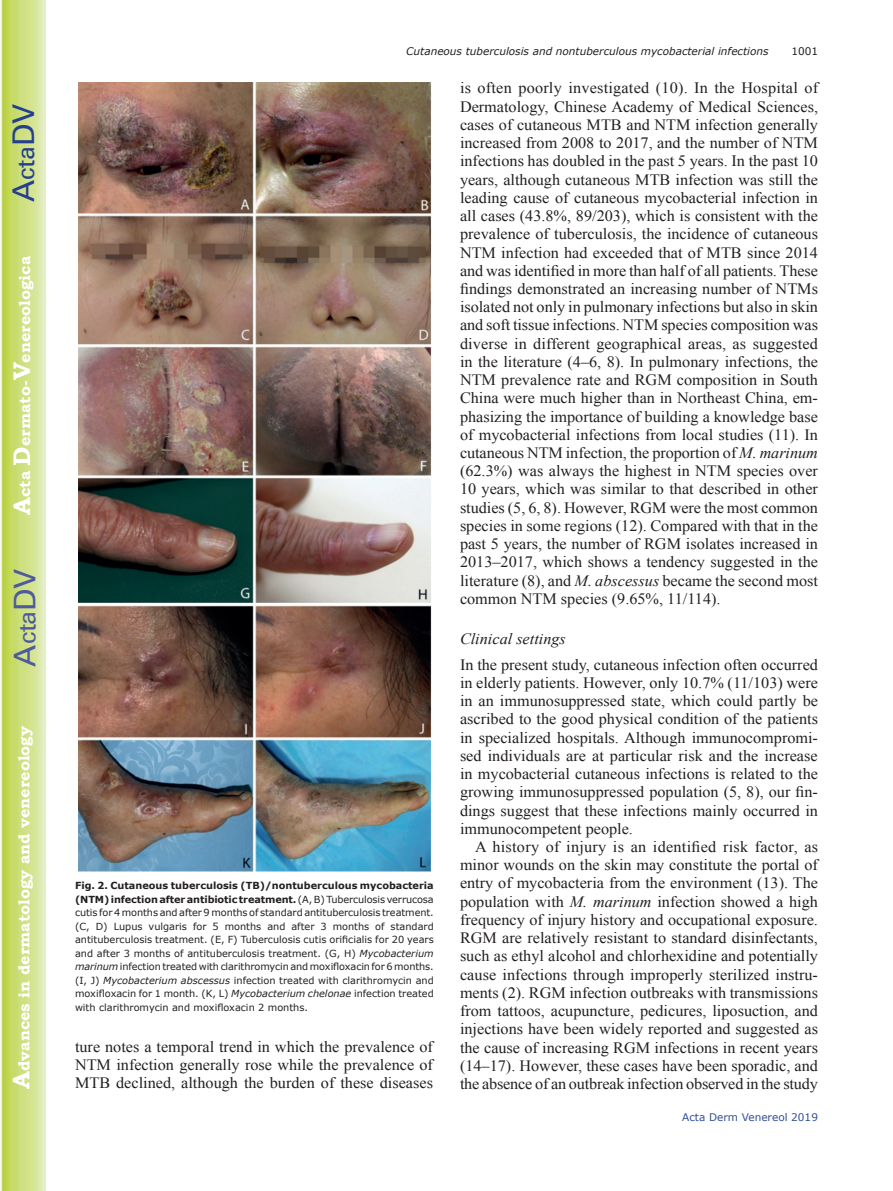
<style>
.page{position:relative;width:893px;height:1191px;background:#fff}
.page>*{position:absolute;margin:0;border:0;box-sizing:border-box;transform-origin:0 0}
.t1{font:30px "Univers";color:#4d5a9e}
.t2{font:30px "Univers";color:#253f8e}
.t3{font:15.75px/18.1px "Times New Roman";color:#231f20;text-align:justify}
.t4{font:700 15.75px "Bookman Old Style";color:#fff}
.t5{font:italic 15.75px "Times New Roman";color:#231f20}
.t6{font:italic 10.5px "Verdana";color:#231f20}
.t7{font:10.5px "Verdana";color:#324f95}
.t8{font:10.5px "Verdana";color:#231f20}
.t9{font:9.75px/13.5px "Verdana";color:#231f20;text-align:justify}
.s1{font-size:24px}
.s2{font-weight:700}
.s3{font-style:italic}
</style>
<div class="page">
<svg style="left:1px;top:0;width:45px;height:1191px;background:#cfe084"></svg>
<img style="left:79px;top:83px;width:352px;height:789px">
<h1 class="t2" style="left:6px;top:202px;width:100px;rotate:-90deg">A<span class="s1">cta</span>DV</h1>
<p class="t4" style="left:15px;top:515px;width:260px;rotate:-90deg"><span class="s1">A</span>cta <span class="s1">D</span>ermato-<span class="s1">V</span>enereologica</p>
<h1 class="t1" style="left:7px;top:666px;width:100px;rotate:-90deg">A<span class="s1">cta</span>DV</h1>
<p class="t4" style="left:15px;top:1088px;width:364px;rotate:-90deg"><span class="s1">A</span>dvances in dermatology and venereology</p>
<p class="t6" style="left:406px;top:44px;width:364px">Cutaneous tuberculosis and nontuberculous mycobacterial infections</p>
<p class="t8" style="left:791px;top:44px;width:28px">1001</p>
<p class="t9" style="left:75px;top:879px;width:360px"><span class="s2">Fig. 2. Cutaneous tuberculosis (TB)/nontuberculous mycobacteria (NTM) infection after antibiotic treatment.</span> (A, B) Tuberculosis verrucosa cutis for 4 months and after 9 months of standard antituberculosis treatment. (C, D) Lupus vulgaris for 5 months and after 3 months of standard antituberculosis treatment. (E, F) Tuberculosis cutis orificialis for 20 years and after 3 months of antituberculosis treatment. (G, H) <span class="s3">Mycobacterium marinum</span> infection treated with clarithromycin and moxifloxacin for 6 months. (I, J) <span class="s3">Mycobacterium abscessus</span> infection treated with clarithromycin and moxifloxacin for 1 month. (K, L) <span class="s3">Mycobacterium chelonae</span> infection treated with clarithromycin and moxifloxacin 2 months.</p>
<p class="t3" style="left:75px;top:1037px;width:360px">ture notes a temporal trend in which the prevalence of NTM infection generally rose while the prevalence of MTB declined, although the burden of these diseases</p>
<p class="t3" style="left:460px;top:79px;width:360px">is often poorly investigated (10). In the Hospital of Dermatology, Chinese Academy of Medical Sciences, cases of cutaneous MTB and NTM infection generally increased from 2008 to 2017, and the number of NTM infections has doubled in the past 5 years. In the past 10 years, although cutaneous MTB infection was still the leading cause of cutaneous mycobacterial infection in all cases (43.8%, 89/203), which is consistent with the prevalence of tuberculosis, the incidence of cutaneous NTM infection had exceeded that of MTB since 2014 and was identified in more than half of all patients. These findings demonstrated an increasing number of NTMs isolated not only in pulmonary infections but also in skin and soft tissue infections. NTM species composition was diverse in different geographical areas, as suggested in the literature (4–6, 8). In pulmonary infections, the NTM prevalence rate and RGM composition in South China were much higher than in Northeast China, em&shy;phasizing the importance of building a knowledge base of mycobacterial infections from local studies (11). In cutaneous NTM infection, the proportion of <span class="s3">M. marinum </span>(62.3%) was always the highest in NTM species over 10 years, which was similar to that described in other studies (5, 6, 8). However, RGM were the most common species in some regions (12). Compared with that in the past 5 years, the number of RGM isolates increased in 2013–2017, which shows a tendency suggested in the literature (8), and <span class="s3">M. abscessus</span> became the second most common NTM species (9.65%, 11/114).</p>
<p class="t5" style="left:460px;top:628px;width:107px">Clinical settings</p>
<p class="t3" style="left:460px;top:655px;width:360px">In the present study, cutaneous infection often occurred in elderly patients. However, only 10.7% (11/103) were in an immunosuppressed state, which could partly be ascribed to the good physical condition of the patients in specialized hospitals. Although immunocompromi&shy;sed individuals are at particular risk and the increase in mycobacterial cutaneous infections is related to the growing immunosuppressed population (5, 8), our fin&shy;dings suggest that these infections mainly occurred in immunocompetent people.</p>
<p class="t3" style="left:460px;top:837px;width:360px;text-indent:15px">A history of injury is an identified risk factor, as minor wounds on the skin may constitute the portal of entry of mycobacteria from the environment (13). The population with <span class="s3">M. marinum</span> infection showed a high frequency of injury history and occupational exposure.<br>RGM are relatively resistant to standard disinfectants, such as ethyl alcohol and chlorhexidine and potentially cause infections through improperly sterilized instru&shy;ments (2). RGM infection outbreaks with transmissions from tattoos, acupuncture, pedicures, liposuction, and injections have been widely reported and suggested as the cause of increasing RGM infections in recent years (14–17). However, these cases have been sporadic, and the absence of an outbreak infection observed in the study</p>
<p class="t7" style="left:682px;top:1110px;width:137px">Acta Derm Venereol 2019</p>
</div>
